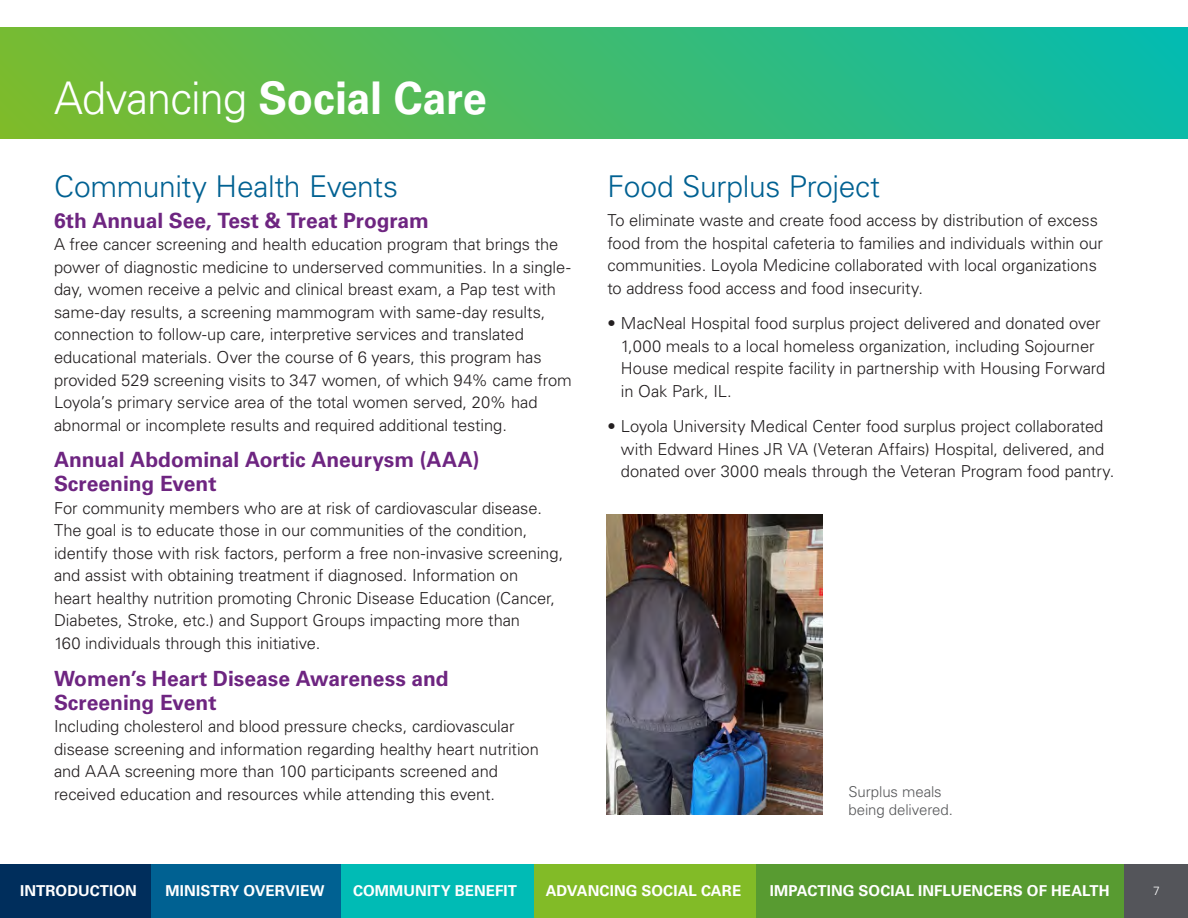
<style>
.page{position:relative;width:1188px;height:918px;background:#fff}
.page>*{position:absolute;margin:0;border:0;box-sizing:border-box;transform-origin:0 0}
.t1{font:700 45px "Univers LT Std";letter-spacing:-.005em;color:#fff;scale:.96 1}
.t2{font:300 30px "Univers LT Std";letter-spacing:-.01em;color:#006192}
.t3{font:700 21px/24px "Univers LT Std";color:#6e2581}
.t4{font:300 16.5px/22.5px "Univers LT Std";letter-spacing:-.005em;color:#231f20}
.t5{font:700 15px "Univers LT Std";letter-spacing:.005em;color:#fff}
.t6{font:300 15px/18px "Univers LT Std";letter-spacing:-.005em;color:#57585a}
.t7{font:300 12px "Univers LT Std";color:#fff}
.s1{font-weight:300}
</style>
<div class="page">
<div style="left:756px;top:864px;width:368px;height:54px;background:#589b31"></div>
<div style="left:151px;top:864px;width:599px;height:54px;background:#006192"></div>
<div style="left:534px;top:864px;width:222px;height:54px;background:#82bb27"></div>
<div style="left:341px;top:864px;width:193px;height:54px;background:#00bbb5"></div>
<div style="left:0;top:864px;width:151px;height:54px;background:#002e5c"></div>
<div style="left:1124px;top:864px;width:64px;height:54px;background:#54555a"></div>
<div style="left:0;top:27px;width:1188px;height:112px;background:linear-gradient(to right,#7cbb2c,#07bbad)"></div>
<img style="left:607px;top:515px;width:215px;height:300px">
<h1 class="t1" style="left:54px;top:71px;width:452px"><span class="s1">Advancing</span> Social Care</h1>
<h2 class="t2" style="left:54px;top:169px;width:346px">Community Health Events</h2>
<p class="t3" style="left:54px;top:209px;width:377px">6th Annual See, Test &amp; Treat Program</p>
<p class="t4" style="left:54px;top:233px;width:519px">A free cancer screening and health education program that brings the power of diagnostic medicine to underserved communities. In a single&shy;day, women receive a pelvic and clinical breast exam, a Pap test with same-day results, a screening mammogram with same-day results, connection to follow-up care, interpretive services and translated educational materials. Over the course of 6 years, this program has provided 529 screening visits to 347 women, of which 94% came from Loyola’s primary service area of the total women served, 20% had abnormal or incomplete results and required additional testing.</p>
<p class="t3" style="left:54px;top:448px;width:427px">Annual Abdominal Aortic Aneurysm (AAA)<br>Screening Event</p>
<p class="t4" style="left:54px;top:497px;width:511px">For community members who are at risk of cardiovascular disease.<br>The goal is to educate those in our communities of the condition, identify those with risk factors, perform a free non-invasive screening, and assist with obtaining treatment if diagnosed. Information on<br>heart healthy nutrition promoting Chronic Disease Education (Cancer, Diabetes, Stroke, etc.) and Support Groups impacting more than<br>160 individuals through this initiative.</p>
<p class="t3" style="left:54px;top:667px;width:396px">Women’s Heart Disease Awareness and<br>Screening Event</p>
<p class="t4" style="left:54px;top:715px;width:486px">Including cholesterol and blood pressure checks, cardiovascular disease screening and information regarding healthy heart nutrition and AAA screening more than 100 participants screened and received education and resources while attending this event.</p>
<h2 class="t2" style="left:608px;top:169px;width:274px">Food Surplus Project</h2>
<p class="t4" style="left:608px;top:209px;width:497px">To eliminate waste and create food access by distribution of excess food from the hospital cafeteria to families and individuals within our communities. Loyola Medicine collaborated with local organizations to address food access and food insecurity.</p>
<p class="t4" style="left:621px;top:312px;width:486px;text-indent:-13px">• MacNeal Hospital food surplus project delivered and donated over 1,000 meals to a local homeless organization, including Sojourner House medical respite facility in partnership with Housing Forward in Oak Park, IL.</p>
<p class="t4" style="left:621px;top:415px;width:495px;text-indent:-13px">• Loyola University Medical Center food surplus project collaborated with Edward Hines JR VA (Veteran Affairs) Hospital, delivered, and donated over 3000 meals through the Veteran Program food pantry.</p>
<p class="t6" style="left:848px;top:783px;width:106px">Surplus meals being delivered.</p>
<p class="t5" style="left:20px;top:882px;width:118px">INTRODUCTION</p>
<p class="t5" style="left:166px;top:882px;width:160px">MINISTRY OVERVIEW</p>
<p class="t5" style="left:353px;top:882px;width:166px">COMMUNITY BENEFIT</p>
<p class="t5" style="left:546px;top:882px;width:197px">ADVANCING SOCIAL CARE</p>
<p class="t5" style="left:770px;top:882px;width:341px">IMPACTING SOCIAL INFLUENCERS OF HEALTH</p>
<p class="t7" style="left:1153px;top:884px;width:8px">7</p>
</div>
